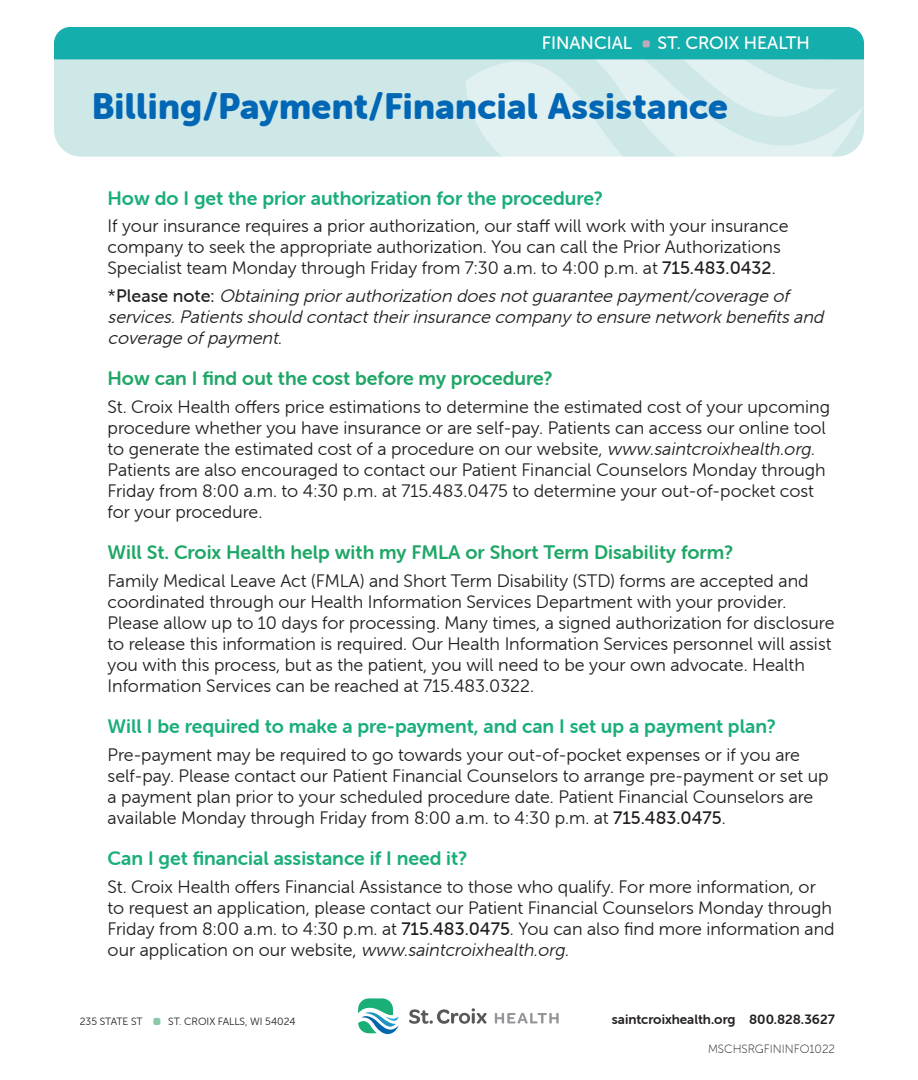
<style>
.page{position:relative;width:918px;height:1080px;background:#fff}
.page>*{position:absolute;margin:0;border:0;box-sizing:border-box;transform-origin:0 0}
.t1{font:36px "Museo Sans Rounded 900";letter-spacing:.01em;color:#0167b4}
.t2{font:19.5px "Museo Sans Rounded 700";color:#1aae79}
.t3{font:19.5px "Museo Sans Rounded 700";color:#1fa767}
.t4{font:18px/21px "Museo Sans Rounded 300";color:#231f20}
.t5{font:italic 18px/21px "Museo Sans Rounded 300";color:#231f20}
.t6{font:18px "Museo Sans Rounded 500";color:#fff}
.t7{font:13.5px "Museo Sans Rounded 700";color:#231f20}
.t8{font:12px "Museo Sans Rounded 100";color:#231f20}
.t9{font:10.5px "Museo Sans Rounded 300";color:#231f20}
.s1{font-family:"Museo Sans Rounded 500"}
.s2{font-style:normal}
.s3{font-family:"Museo Sans Rounded 500";font-style:normal}
.s4{font-style:italic}
</style>
<div class="page">
<svg style="left:54px;top:27px;width:810px;height:130px;background:#a4dada"></svg>
<div style="left:643px;top:40px;width:7px;height:7px;background:#bea8bb;border-radius:2px"></div>
<div style="left:153px;top:1018px;width:7px;height:7px;background:#89cba7;border-radius:2px"></div>
<svg style="left:358px;top:998px;width:41px;height:36px"></svg>
<svg style="left:409px;top:1008px;width:78px;height:16px"></svg>
<svg style="left:495px;top:1013px;width:64px;height:11px"></svg>
<p class="t6" style="left:542px;top:33px;width:92px">FINANCIAL</p>
<p class="t6" style="left:658px;top:33px;width:154px">ST. CROIX HEALTH</p>
<h1 class="t1" style="left:92px;top:86px;width:638px">Billing/Payment/Financial Assistance</h1>
<p class="t2" style="left:108px;top:187px;width:497px">How do I get the prior authorization for the procedure?</p>
<p class="t4" style="left:108px;top:216px;width:682px">If your insurance requires a prior authorization, our staff will work with your insurance company to seek the appropriate authorization. You can call the Prior Authorizations<br>Specialist team Monday through Friday from 7:30 a.m. to 4:00 p.m. at <span class="s1">715.483.0432</span>.</p>
<p class="t5" style="left:108px;top:286px;width:722px"><span class="s2">*</span> <span class="s3">P l e a s e n o t e :</span> Obtaining priorauthorization doesnotguarantee payment/coverage of services.Patientsshould contacttheirinsurance company to ensure network benefitsand coverage ofpayment.</p>
<p class="t3" style="left:108px;top:368px;width:446px">How can I find out the cost before my procedure?</p>
<p class="t4" style="left:108px;top:397px;width:724px">St. Croix Health offers price estimations to determine the estimated cost of your upcoming procedure whether you have insurance or are self-pay. Patients can access our online tool to generate the estimated cost of a procedure on our website, <span class="s4">www.saintcroixhealth.org.<br></span>Patients are also encouraged to contact our Patient Financial Counselors Monday through Friday from 8:00 a.m. to 4:30 p.m. at 715.483.0475 to determine your out-of-pocket cost for your procedure.</p>
<p class="t3" style="left:108px;top:542px;width:627px">Will St. Croix Health help with my FMLA or Short Term Disability form?</p>
<p class="t4" style="left:108px;top:571px;width:728px">Family Medical Leave Act (FMLA) and Short Term Disability (STD) forms are accepted and coordinated through our Health Information Services Department with your provider.<br>Please allow up to 10 days for processing. Many times, a signed authorization for disclosure to release this information is required. Our Health Information Services personnel will assist you with this process, but as the patient, you will need to be your own advocate. Health Information Services can be reached at 715.483.0322.</p>
<p class="t2" style="left:108px;top:716px;width:670px">Will I be required to make a pre-payment, and can I set up a payment plan?</p>
<p class="t4" style="left:108px;top:745px;width:722px">Pre-payment may be required to go towards your out-of-pocket expenses or if you are self-pay. Please contact our Patient Financial Counselors to arrange pre-payment or set up a payment plan prior to your scheduled procedure date. Patient Financial Counselors are available Monday through Friday from 8:00 a.m. to 4:30 p.m. at <span class="s1">715.483.0475</span>.</p>
<p class="t2" style="left:108px;top:848px;width:361px">Can I get financial assistance if I need it?</p>
<p class="t4" style="left:108px;top:877px;width:729px">St. Croix Health offers Financial Assistance to those who qualify. For more information, or to request an application, please contact our Patient Financial Counselors Monday through Friday from 8:00 a.m. to 4:30 p.m. at <span class="s1">715.483.0475</span>. You can also find more information and o u r a p p l i ca t i o n o n o u r we bs i te, <span class="s4">www.saintcroixhealth.org.</span></p>
<p class="t9" style="left:80px;top:1016px;width:64px">235 STATE ST</p>
<p class="t9" style="left:168px;top:1016px;width:129px">ST. CROIX FALLS, WI 54024</p>
<p class="t7" style="left:612px;top:1012px;width:224px">saintcroixhealth.org 800.828.3627</p>
<p class="t8" style="left:708px;top:1042px;width:129px">MSCHSRGFININFO1022</p>
</div>
